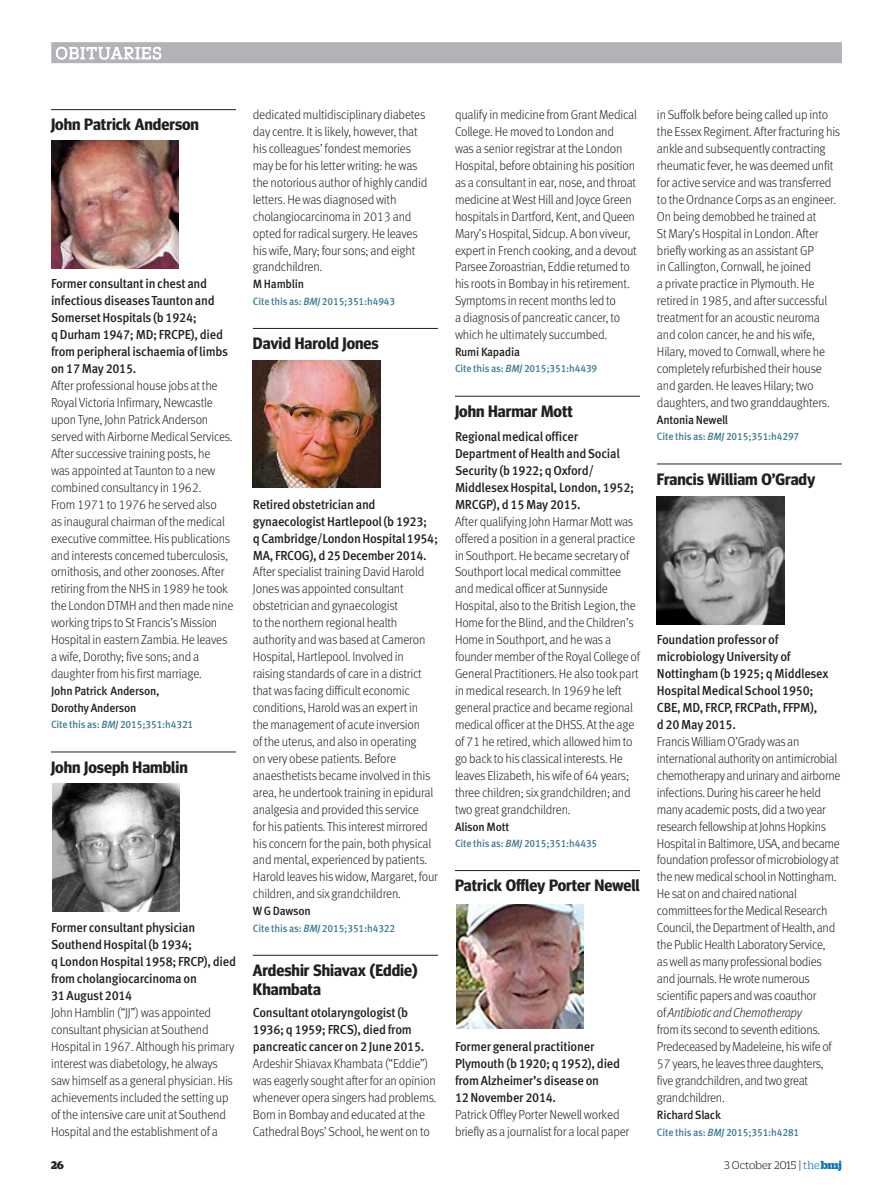
<style>
.page{position:relative;width:893px;height:1191px;background:#fff}
.page>*{position:absolute;margin:0;border:0;box-sizing:border-box;transform-origin:0 0}
.obit_head{font:700 16.5px/19.5px "Meta Headline OT";color:#231f20}
.sans_light{font:300 13.05px/17px "Meta Pro";letter-spacing:-.015em;color:#231f20;scale:.95 1}
.obit_biog{font:500 13.05px/17px "Meta Pro";letter-spacing:-.02em;color:#231f20;scale:.95 1}
.obit_author{font:500 12px/17px "Meta Pro";letter-spacing:-.02em;color:#231f20;scale:.95 1}
.t1{font:300 12px "Duplicate Slab";color:#231f20}
.t2{font:900 12px "Duplicate Slab";color:#231f20}
.citation{font:500 10.5px "Meta Pro";letter-spacing:-.01em;color:#3c7b93;scale:.95 1}
.s1{font-style:italic}
.s2{font-family:"Meta Headline OT"}
.s3{color:#0970b9}
.s4{font-weight:900;color:#0970b9}
</style>
<div class="page">
<div style="left:51px;top:42px;width:791px;height:21px;background:#b2b3b7"></div>
<svg style="left:56px;top:46px;width:106px;height:14px"></svg>
<hr style="left:657px;top:464px;width:185px;height:1px;background:#231f20">
<hr style="left:51px;top:109px;width:185px;height:1px;background:#231f20">
<hr style="left:51px;top:751px;width:185px;height:1px;background:#231f20">
<hr style="left:253px;top:328px;width:185px;height:1px;background:#231f20">
<hr style="left:253px;top:955px;width:185px;height:1px;background:#231f20">
<hr style="left:455px;top:396px;width:185px;height:1px;background:#231f20">
<hr style="left:455px;top:870px;width:185px;height:1px;background:#231f20">
<img style="left:657px;top:496px;width:127px;height:128px">
<img style="left:52px;top:783px;width:128px;height:128px">
<img style="left:51px;top:141px;width:128px;height:127px">
<img style="left:253px;top:360px;width:127px;height:128px">
<img style="left:457px;top:905px;width:127px;height:123px">
<p class="obit_head" style="left:51px;top:114px;width:149px">John Patrick Anderson</p>
<p class="obit_biog" style="left:51px;top:275px;width:188px">Former consultant in chest and infectious diseases Taunton and<br>Somerset Hospitals (b 1924;<br>q Durham 1947; MD; FRCPE), died from peripheral ischaemia of limbs on 17 May 2015.</p>
<p class="sans_light" style="left:51px;top:376px;width:193px">After professional house jobs at the Royal Victoria Infirmary, Newcastle upon Tyne, John Patrick Anderson served with Airborne Medical Services.<br>After successive training posts, he<br>was appointed at Taunton to a new combined consultancy in 1962.<br>From 1971 to 1976 he served also<br>as inaugural chairman of the medical executive committee. His publications and interests concerned tuberculosis, ornithosis, and other zoonoses. After retiring from the NHS in 1989 he took the London DTMH and then made nine working trips to St Francis’s Mission Hospital in eastern Zambia. He leaves a wife, Dorothy; five sons; and a daughter from his first marriage.</p>
<p class="obit_author" style="left:51px;top:681px;width:116px">John Patrick Anderson,<br>Dorothy Anderson</p>
<p class="citation" style="left:51px;top:716px;width:151px">Cite this as: <span class="s1">BMJ</span> 2015;351:h4321</p>
<p class="obit_head" style="left:51px;top:756px;width:138px">John Joseph Hamblin</p>
<p class="obit_biog" style="left:51px;top:918px;width:196px">Former consultant physician<br>Southend Hospital (b 1934;<br>q London Hospital 1958; FRCP), died from cholangiocarcinoma on<br>31 August 2014</p>
<p class="sans_light" style="left:51px;top:1003px;width:194px">John Hamblin (“JJ”) was appointed consultant physician at Southend Hospital in 1967. Although his primary interest was diabetology, he always saw himself as a general physician. His achievements included the setting up of the intensive care unit at Southend Hospital and the establishment of a</p>
<p class="sans_light" style="left:253px;top:105px;width:185px">dedicated multidisciplinary diabetes day centre. It is likely, however, that his colleagues’ fondest memories may be for his letter writing: he was the notorious author of highly candid letters. He was diagnosed with cholangiocarcinoma in 2013 and opted for radical surgery. He leaves his wife, Mary; four sons; and eight grandchildren.</p>
<p class="obit_author" style="left:253px;top:275px;width:55px">M Hamblin</p>
<p class="citation" style="left:253px;top:293px;width:151px">Cite this as: <span class="s1">BMJ</span> 2015;351:h4943</p>
<p class="obit_head" style="left:253px;top:333px;width:127px">David Harold Jones</p>
<p class="obit_biog" style="left:253px;top:495px;width:196px">Retired obstetrician and gynaecologist Hartlepool (b 1923;<br>q Cambridge/London Hospital 1954;<br>MA, FRCOG), d 25 December 2014.</p>
<p class="sans_light" style="left:253px;top:563px;width:196px">After specialist training David Harold Jones was appointed consultant obstetrician and gynaecologist<br>to the northern regional health authority and was based at Cameron Hospital, Hartlepool. Involved in raising standards of care in a district that was facing difficult economic conditions, Harold was an expert in<br>the management of acute inversion<br>of the uterus, and also in operating<br>on very obese patients. Before anaesthetists became involved in this area, he undertook training in epidural analgesia and provided this service<br>for his patients. This interest mirrored his concern for the pain, both physical and mental, experienced by patients.<br>Harold leaves his widow, Margaret, four children, and six grandchildren.</p>
<p class="obit_author" style="left:253px;top:902px;width:62px">W G Dawson</p>
<p class="citation" style="left:253px;top:919px;width:151px">Cite this as: <span class="s1">BMJ</span> 2015;351:h4322</p>
<p class="obit_head" style="left:253px;top:960px;width:167px">Ardeshir Shiavax (Eddie)<br>Khambata</p>
<p class="obit_biog" style="left:253px;top:1003px;width:182px">Consultant otolaryngologist (b<br>1936; q 1959; FRCS), died from pancreatic cancer on 2 June 2015.</p>
<p class="sans_light" style="left:253px;top:1054px;width:195px">Ardeshir Shiavax Khambata (“Eddie”) was eagerly sought after for an opinion whenever opera singers had problems.<br>Born in Bombay and educated at the Cathedral Boys’ School, he went on to</p>
<p class="sans_light" style="left:455px;top:105px;width:193px">qualify in medicine from Grant Medical College. He moved to London and<br>was a senior registrar at the London Hospital, before obtaining his position as a consultant in ear, nose, and throat medicine at West Hill and Joyce Green hospitals in Dartford, Kent, and Queen Mary’s Hospital, Sidcup. A bon viveur, expert in French cooking, and a devout Parsee Zoroastrian, Eddie returned to his roots in Bombay in his retirement.<br>Symptoms in recent months led to<br>a diagnosis of pancreatic cancer, to which he ultimately succumbed.</p>
<p class="obit_author" style="left:455px;top:343px;width:70px">Rumi Kapadia</p>
<p class="citation" style="left:455px;top:361px;width:151px">Cite this as: <span class="s1">BMJ</span> 2015;351:h4439</p>
<p class="obit_head" style="left:455px;top:401px;width:119px">John Harmar Mott</p>
<p class="obit_biog" style="left:455px;top:427px;width:190px">Regional medical officer<br>Department of Health and Social<br>Security (b 1922; q Oxford/<br>Middlesex Hospital, London, 1952;<br>MRCGP), d 15 May 2015.</p>
<p class="sans_light" style="left:455px;top:512px;width:196px">After qualifying John Harmar Mott was offered a position in a general practice in Southport. He became secretary of Southport local medical committee and medical officer at Sunnyside Hospital, also to the British Legion, the Home for the Blind, and the Children’s Home in Southport, and he was a founder member of the Royal College of General Practitioners. He also took part in medical research. In 1969 he left general practice and became regional medical officer at the DHSS. At the age of 71 he retired, which allowed him to go back to his classical interests. He leaves Elizabeth, his wife of 64 years; three children; six grandchildren; and two great grandchildren.</p>
<p class="obit_author" style="left:455px;top:817px;width:59px">Alison Mott</p>
<p class="citation" style="left:455px;top:835px;width:151px">Cite this as: <span class="s1">BMJ</span> 2015;351:h4435</p>
<p class="obit_head" style="left:455px;top:875px;width:186px">Patrick Offley Porter Newell</p>
<p class="obit_biog" style="left:455px;top:1037px;width:175px">Former general practitioner<br>Plymouth (b 1920; q 1952), died from Alzheimer’s disease on<br>12 November 2014.</p>
<p class="sans_light" style="left:455px;top:1105px;width:185px">Patrick Offley Porter Newell worked briefly as a journalist for a local paper</p>
<p class="sans_light" style="left:657px;top:105px;width:194px">in Suffolk before being called up into the Essex Regiment. After fracturing his ankle and subsequently contracting rheumatic fever, he was deemed unfit for active service and was transferred to the Ordnance Corps as an engineer.<br>On being demobbed he trained at<br>St Mary’s Hospital in London. After briefly working as an assistant GP<br>in Callington, Cornwall, he joined<br>a private practice in Plymouth. He retired in 1985, and after successful treatment for an acoustic neuroma and colon cancer, he and his wife, Hilary, moved to Cornwall, where he completely refurbished their house and garden. He leaves Hilary; two daughters, and two granddaughters.</p>
<p class="obit_author" style="left:657px;top:410px;width:76px">Antonia Newell</p>
<p class="citation" style="left:657px;top:428px;width:151px">Cite this as: <span class="s1">BMJ</span> 2015;351:h4297</p>
<p class="obit_head" style="left:657px;top:468px;width:160px">Francis William O’Grady</p>
<p class="obit_biog" style="left:657px;top:630px;width:182px">Foundation professor of microbiology University of<br>Nottingham (b 1925; q Middlesex<br>Hospital Medical School 1950;<br>CBE, MD, FRCP, FRCPath, FFPM),<br>d 20 May 2015.</p>
<p class="sans_light" style="left:657px;top:732px;width:195px">Francis William O’Grady was an international authority on antimicrobial chemotherapy and urinary and airborne infections. During his career he held many academic posts, did a two year research fellowship at Johns Hopkins Hospital in Baltimore, USA, and became foundation professor of microbiology at the new medical school in Nottingham.<br>He sat on and chaired national committees for the Medical Research Council, the Department of Health, and the Public Health Laboratory Service,<br>as well as many professional bodies and journals. He wrote numerous scientific papers and was coauthor<br>of <span class="s1">Antibiotic and Chemotherapy<br></span>from its second to seventh editions.<br>Predeceased by Madeleine, his wife of 57 years, he leaves three daughters, five grandchildren, and two great grandchildren.</p>
<p class="obit_author" style="left:657px;top:1105px;width:69px">Richard Slack</p>
<p class="citation" style="left:657px;top:1123px;width:151px">Cite this as: <span class="s1">BMJ</span> 2015;351:h4281</p>
<p class="t2" style="left:51px;top:1157px;width:14px">26</p>
<p class="t1" style="left:724px;top:1158px;width:119px">3 October 2015 <span class="s2">|</span> <span class="s3">the</span> <span class="s4">bmj</span></p>
</div>
